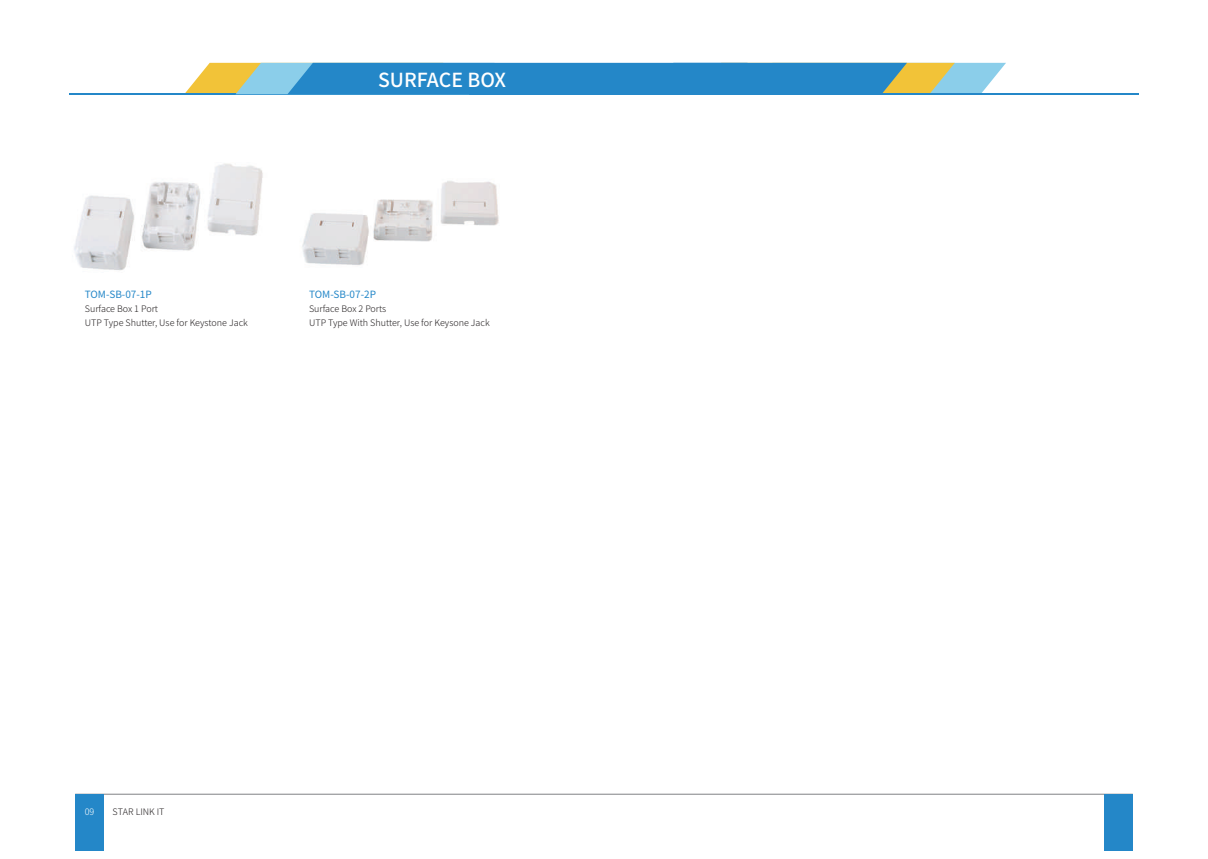
<style>
.page{position:relative;width:1208px;height:859px;background:#fff}
.page>*{position:absolute;margin:0;border:0;box-sizing:border-box;transform-origin:0 0}
.t1{font:500 19.4px "Source Han Sans CN";color:#fff}
.t2{font:10px "Source Han Sans CN";color:#2487c8}
.t3{font:300 9px/14px "Source Han Sans CN";color:#231f20}
.t4{font:300 9px "Source Han Sans CN";color:#fff}
</style>
<div class="page">
<img style="left:302px;top:181px;width:197px;height:84px">
<img style="left:74px;top:163px;width:189px;height:108px">
<hr style="left:70px;top:94px;width:1069px;height:1px;background:#2487c8">
<svg style="left:184px;top:63px;width:822px;height:31px;background:#4f9abd"></svg>
<hr style="left:75px;top:794px;width:1057px;height:1px;background:#808285">
<div style="left:75px;top:794px;width:29px;height:56px;background:#2487c8"></div>
<div style="left:1104px;top:794px;width:28px;height:56px;background:#2487c8"></div>
<h1 class="t1" style="left:378px;top:69px;width:129px">SURFACE BOX</h1>
<p class="t2" style="left:85px;top:289px;width:68px">TOM-SB-07-1P</p>
<p class="t3" style="left:85px;top:302px;width:164px">Surface Box 1 Port<br>UTP Type Shutter, Use for Keystone Jack</p>
<p class="t2" style="left:309px;top:289px;width:68px">TOM-SB-07-2P</p>
<p class="t3" style="left:309px;top:302px;width:182px">Surface Box 2 Ports<br>UTP Type With Shutter, Use for Keysone Jack</p>
<p class="t4" style="left:85px;top:806px;width:11px">09</p>
<p class="t3" style="left:112px;top:804px;width:54px">STAR LINK IT</p>
</div>
